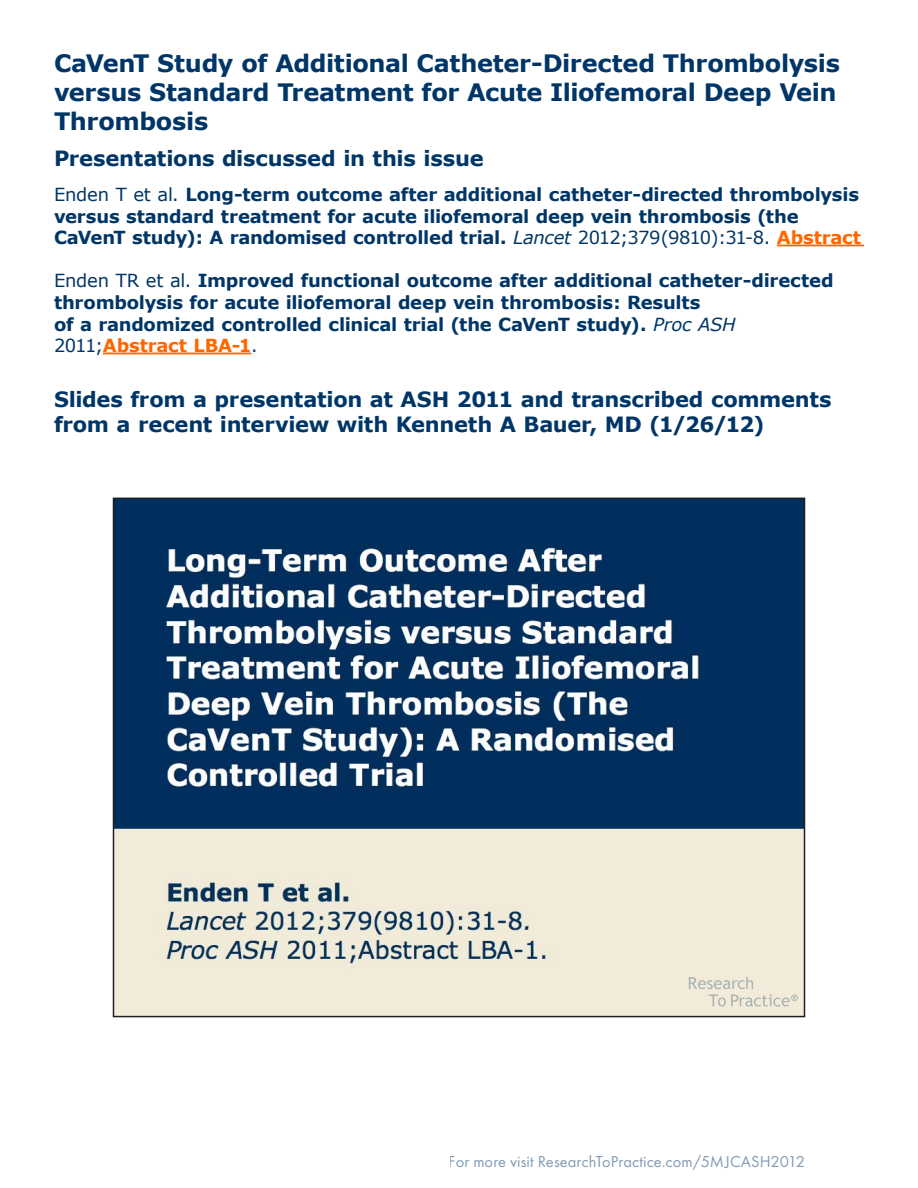
<style>
.page{position:relative;width:918px;height:1188px;background:#fff}
.page>*{position:absolute;margin:0;border:0;box-sizing:border-box;transform-origin:0 0}
.t1{font:700 24px/28.8px "Verdana";letter-spacing:-.015em;color:#003667}
.t2{font:700 21px/25.2px "Verdana";letter-spacing:-.01em;color:#003667}
.t3{font:700 18px/21.6px "Verdana";letter-spacing:-.015em;color:#003667}
.t4{font:16.5px "Futura T";letter-spacing:.005em;color:#003667}
.s1{font-weight:400}
.s2{font-weight:400;font-style:italic}
.s3{color:#f60}
</style>
<div class="page">
<img style="left:116px;top:501px;width:686px;height:513px">
<div style="left:113px;top:498px;width:692px;height:519px;border:2px solid #231f20"></div>
<hr style="left:777px;top:245px;width:87px;height:1px;background:#f60">
<hr style="left:103px;top:353px;width:148px;height:1px;background:#f60">
<svg style="left:689px;top:977px;width:109px;height:30px"></svg>
<h1 class="t1" style="left:54px;top:49px;width:787px">CaVenT Study of Additional Catheter-Directed Thrombolysis versus Standard Treatment for Acute Iliofemoral Deep Vein<br>Thrombosis</h1>
<p class="t2" style="left:54px;top:145px;width:431px">Presentations discussed in this issue</p>
<p class="t3" style="left:54px;top:183px;width:809px"><span class="s1">Enden T et al.</span> Long-term outcome after additional catheter-directed thrombolysis versus standard treatment for acute iliofemoral deep vein thrombosis (the<br>CaVenT study): A randomised controlled trial. <span class="s2">Lancet</span> <span class="s1">2012;379(9810):31-8.</span> <span class="s3">Abstract</span></p>
<p class="t3" style="left:54px;top:270px;width:781px"><span class="s1">Enden TR et al.</span> Improved functional outcome after additional catheter-directed thrombolysis for acute iliofemoral deep vein thrombosis: Results<br>of a randomized controlled clinical trial (the CaVenT study). <span class="s2">Proc ASH </span><span class="s1">2011;</span><span class="s3">Abstract LBA-1</span><span class="s1">.</span></p>
<p class="t2" style="left:54px;top:386px;width:779px">Slides from a presentation at ASH 2011 and transcribed comments from a recent interview with Kenneth A Bauer, MD (1/26/12)</p>
<p class="t4" style="left:449px;top:1152px;width:358px">For more visit ResearchToPractice.com/5MJCASH2012</p>
</div>
